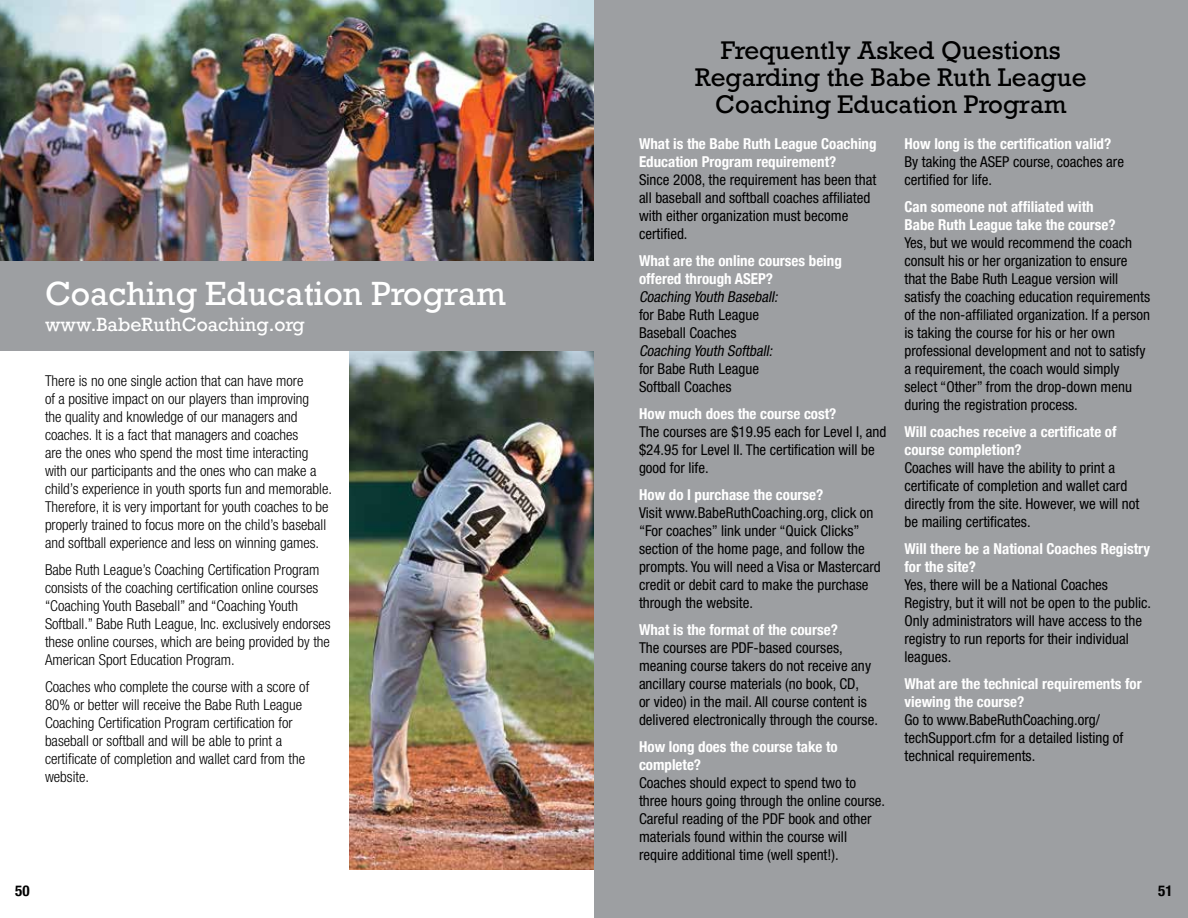
<style>
.page{position:relative;width:1188px;height:918px;background:#fff}
.page>*{position:absolute;margin:0;border:0;box-sizing:border-box;transform-origin:0 0}
.t1{font:31.5px "Rockwell";color:#fff}
.t2{font:24px/27px "Rockwell";color:#000;text-align:center}
.t3{font:18px "Rockwell";color:#fff}
.t4{font:condensed 15px/18px "Helvetica Neue LT Std";color:#000}
.t5{font:300 condensed 15px/18px "Helvetica Neue LT Std";color:#000}
.t6{font:700 condensed 15px/18px "Helvetica Neue";color:#fff}
.t7{font:italic condensed 15px "Helvetica Neue LT Std";color:#000}
.t8{font:700 condensed 15px "Helvetica Neue";color:#000}
</style>
<div class="page">
<div style="left:0;top:261px;width:594px;height:90px;background:#9d9fa2"></div>
<img style="left:0;top:0;width:594px;height:261px">
<img style="left:350px;top:351px;width:244px;height:519px">
<div style="left:594px;top:0;width:594px;height:918px;background:#9d9fa2"></div>
<h1 class="t1" style="left:45px;top:274px;width:463px">Coaching Education Program</h1>
<p class="t3" style="left:45px;top:313px;width:261px">www.BabeRuthCoaching.org</p>
<p class="t5" style="left:45px;top:372px;width:288px">There is no one single action that can have more<br>of a positive impact on our players than improving<br>the quality and knowledge of our managers and coaches. It is a fact that managers and coaches<br>are the ones who spend the most time interacting with our participants and the ones who can make a child’s experience in youth sports fun and memorable.<br>Therefore, it is very important for youth coaches to be properly trained to focus more on the child’s baseball and softball experience and less on winning games.</p>
<p class="t5" style="left:45px;top:561px;width:287px">Babe Ruth League’s Coaching Certification Program consists of the coaching certification online courses “Coaching Youth Baseball” and “Coaching Youth Softball.” Babe Ruth League, Inc. exclusively endorses these online courses, which are being provided by the American Sport Education Program.</p>
<p class="t5" style="left:45px;top:678px;width:266px">Coaches who complete the course with a score of 80% or better will receive the Babe Ruth League Coaching Certification Program certification for baseball or softball and will be able to print a certificate of completion and wallet card from the website.</p>
<h2 class="t2" style="left:695px;top:37px;width:393px">Frequently Asked Questions<br>Regarding the Babe Ruth League<br>Coaching Education Program</h2>
<p class="t6" style="left:639px;top:134px;width:239px">What is the Babe Ruth League Coaching<br>Education Program requirement?</p>
<p class="t4" style="left:639px;top:171px;width:239px">Since 2008, the requirement has been that all baseball and softball coaches affiliated with either organization must become certified.</p>
<p class="t6" style="left:639px;top:251px;width:204px">What are the online courses being offered through ASEP?</p>
<p class="t7" style="left:639px;top:288px;width:143px">Coaching Youth Baseball:</p>
<p class="t4" style="left:639px;top:306px;width:122px">for Babe Ruth League<br>Baseball Coaches</p>
<p class="t7" style="left:639px;top:342px;width:138px">Coaching Youth Softball:</p>
<p class="t4" style="left:639px;top:360px;width:122px">for Babe Ruth League<br>Softball Coaches</p>
<p class="t6" style="left:639px;top:404px;width:199px">How much does the course cost?</p>
<p class="t4" style="left:639px;top:423px;width:249px">The courses are $19.95 each for Level I, and $24.95 for Level II. The certification will be good for life.</p>
<p class="t6" style="left:639px;top:485px;width:186px">How do I purchase the course?</p>
<p class="t4" style="left:639px;top:504px;width:243px">Visit www.BabeRuthCoaching.org, click on “For coaches” link under “Quick Clicks” section of the home page, and follow the prompts. You will need a Visa or Mastercard credit or debit card to make the purchase through the website.</p>
<p class="t6" style="left:639px;top:620px;width:200px">What is the format of the course?</p>
<p class="t4" style="left:639px;top:639px;width:240px">The courses are PDF-based courses, meaning course takers do not receive any ancillary course materials (no book, CD,<br>or video) in the mail. All course content is delivered electronically through the course.</p>
<p class="t6" style="left:639px;top:737px;width:200px">How long does the course take to complete?</p>
<p class="t4" style="left:639px;top:774px;width:248px">Coaches should expect to spend two to three hours going through the online course.<br>Careful reading of the PDF book and other materials found within the course will require additional time (well spent!).</p>
<p class="t6" style="left:904px;top:134px;width:208px">How long is the certification valid?</p>
<p class="t4" style="left:904px;top:153px;width:221px">By taking the ASEP course, coaches are certified for life.</p>
<p class="t6" style="left:904px;top:197px;width:213px">Can someone not affiliated with<br>Babe Ruth League take the course?</p>
<p class="t4" style="left:904px;top:234px;width:247px">Yes, but we would recommend the coach consult his or her organization to ensure that the Babe Ruth League version will satisfy the coaching education requirements of the non-affiliated organization. If a person is taking the course for his or her own professional development and not to satisfy a requirement, the coach would simply select “Other” from the drop-down menu during the registration process.</p>
<p class="t6" style="left:904px;top:422px;width:214px">Will coaches receive a certificate of course completion?</p>
<p class="t4" style="left:904px;top:459px;width:236px">Coaches will have the ability to print a certificate of completion and wallet card directly from the site. However, we will not be mailing certificates.</p>
<p class="t6" style="left:904px;top:539px;width:247px">Will there be a National Coaches Registry for the site?</p>
<p class="t4" style="left:904px;top:576px;width:248px">Yes, there will be a National Coaches Registry, but it will not be open to the public.<br>Only administrators will have access to the registry to run reports for their individual leagues.</p>
<p class="t6" style="left:904px;top:674px;width:239px">What are the technical requirements for viewing the course?</p>
<p class="t4" style="left:904px;top:711px;width:221px">Go to www.BabeRuthCoaching.org/ techSupport.cfm for a detailed listing of technical requirements.</p>
<p class="t8" style="left:15px;top:879px;width:16px">50</p>
<p class="t8" style="left:1158px;top:879px;width:16px">51</p>
</div>
